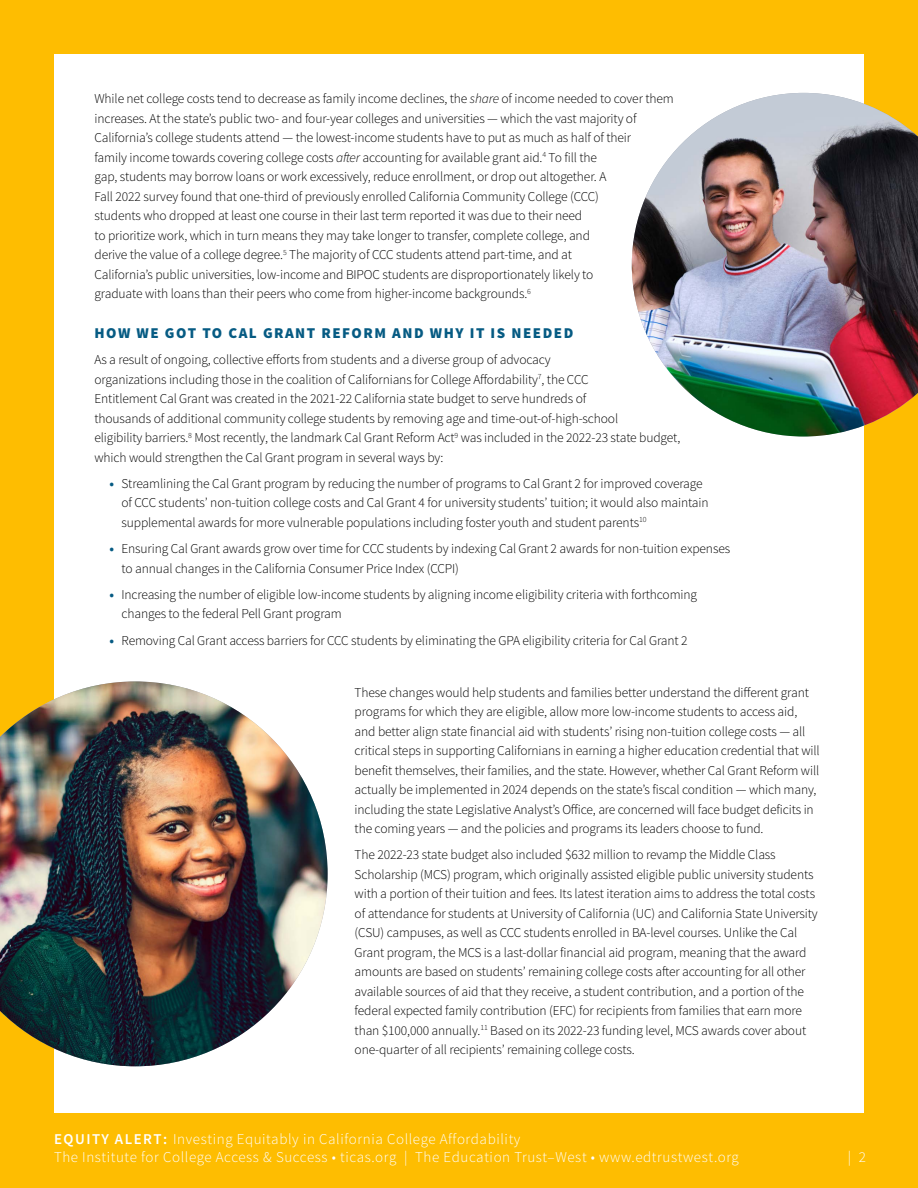
<style>
.page{position:relative;width:918px;height:1188px;background:#febd01}
.page>*{position:absolute;margin:0;border:0;box-sizing:border-box;transform-origin:0 0}
.t1{font:300 15px/18px "Source Sans Pro";letter-spacing:.04em;color:#fff}
.Subhead{font:900 15px "Source Sans Pro";letter-spacing:.1em;color:#065b83}
.Body_copy{font:300 13.5px/19.5px "Source Sans Pro";letter-spacing:-.01em;color:#000}
.Subhead-2{font:300 13.5px/19.5px "Source Sans Pro";letter-spacing:-.01em;color:#000}
.s1{font-style:italic}
.s2{font-weight:700;color:#065b83}
.s3{font-weight:600}
</style>
<div class="page">
<div style="left:54px;top:54px;width:810px;height:1058px;background:#fff"></div>
<img style="left:632px;top:93px;width:286px;height:343px">
<img style="left:0;top:681px;width:328px;height:385px">
<p class="Subhead-2" style="left:94px;top:89px;width:581px">While net college costs tend to decrease as family income declines, the <span class="s1">share</span> of income needed to cover them increases. At the state’s public two- and four-year colleges and universities — which the vast majority of California’s college students attend — the lowest-income students have to put as much as half of their<br>family income towards covering college costs <span class="s1">after</span> accounting for available grant aid.<sup>4</sup> To fill the<br>gap, students may borrow loans or work excessively, reduce enrollment, or drop out altogether. A<br>Fall 2022 survey found that one-third of previously enrolled California Community College (CCC)<br>students who dropped at least one course in their last term reported it was due to their need<br>to prioritize work, which in turn means they may take longer to transfer, complete college, and<br>derive the value of a college degree.<sup>5</sup> The majority of CCC students attend part-time, and at<br>California’s public universities, low-income and BIPOC students are disproportionately likely to<br>graduate with loans than their peers who come from higher-income backgrounds.<sup>6</sup></p>
<p class="Subhead" style="left:94px;top:323px;width:480px">HOW WE GOT TO CAL GRANT REFORM AND WHY IT IS NEEDED</p>
<p class="Body_copy" style="left:94px;top:350px;width:587px">As a result of ongoing, collective efforts from students and a diverse group of advocacy<br>organizations including those in the coalition of Californians for College Affordability<sup>7</sup>, the CCC<br>Entitlement Cal Grant was created in the 2021-22 California state budget to serve hundreds of<br>thousands of additional community college students by removing age and time-out-of-high-school<br>eligibility barriers.<sup>8</sup> Most recently, the landmark Cal Grant Reform Act<sup>9</sup> was included in the 2022-23 state budget, which would strengthen the Cal Grant program in several ways by:</p>
<p class="Subhead-2" style="left:122px;top:474px;width:589px;text-indent:-12px"><span class="s2">•</span> Streamlining the Cal Grant program by reducing the number of programs to Cal Grant 2 for improved coverage of CCC students’ non-tuition college costs and Cal Grant 4 for university students’ tuition; it would also maintain supplemental awards for more vulnerable populations including foster youth and student parents<sup>10</sup></p>
<p class="Subhead-2" style="left:122px;top:539px;width:610px;text-indent:-12px"><span class="s2">•</span> Ensuring Cal Grant awards grow over time for CCC students by indexing Cal Grant 2 awards for non-tuition expenses to annual changes in the California Consumer Price Index (CCPI)</p>
<p class="Subhead-2" style="left:122px;top:585px;width:577px;text-indent:-12px"><span class="s2">•</span> Increasing the number of eligible low-income students by aligning income eligibility criteria with forthcoming changes to the federal Pell Grant program</p>
<p class="Subhead-2" style="left:110px;top:630px;width:580px"><span class="s2">•</span> Removing Cal Grant access barriers for CCC students by eliminating the GPA eligibility criteria for Cal Grant 2</p>
<p class="Body_copy" style="left:355px;top:682px;width:467px">These changes would help students and families better understand the different grant programs for which they are eligible, allow more low-income students to access aid, and better align state financial aid with students’ rising non-tuition college costs — all critical steps in supporting Californians in earning a higher education credential that will benefit themselves, their families, and the state. However, whether Cal Grant Reform will actually be implemented in 2024 depends on the state’s fiscal condition — which many, including the state Legislative Analyst’s Office, are concerned will face budget deficits in the coming years — and the policies and programs its leaders choose to fund.</p>
<p class="Body_copy" style="left:355px;top:845px;width:465px">The 2022-23 state budget also included $632 million to revamp the Middle Class Scholarship (MCS) program, which originally assisted eligible public university students with a portion of their tuition and fees. Its latest iteration aims to address the total costs of attendance for students at University of California (UC) and California State University (CSU) campuses, as well as CCC students enrolled in BA-level courses. Unlike the Cal Grant program, the MCS is a last-dollar financial aid program, meaning that the award amounts are based on students’ remaining college costs after accounting for all other available sources of aid that they receive, a student contribution, and a portion of the federal expected family contribution (EFC) for recipients from families that earn more than $100,000 annually.<sup>11</sup> Based on its 2022-23 funding level, MCS awards cover about one-quarter of all recipients’ remaining college costs.</p>
<p class="t1" style="left:54px;top:1130px;width:686px"><span class="s3">EQUITY ALERT:</span> Investing Equitably in California College Affordability<br>The Institute for College Access &amp; Success • ticas.org | The Education Trust–West • www.edtrustwest.org</p>
<p class="t1" style="left:848px;top:1148px;width:20px">| 2</p>
</div>
